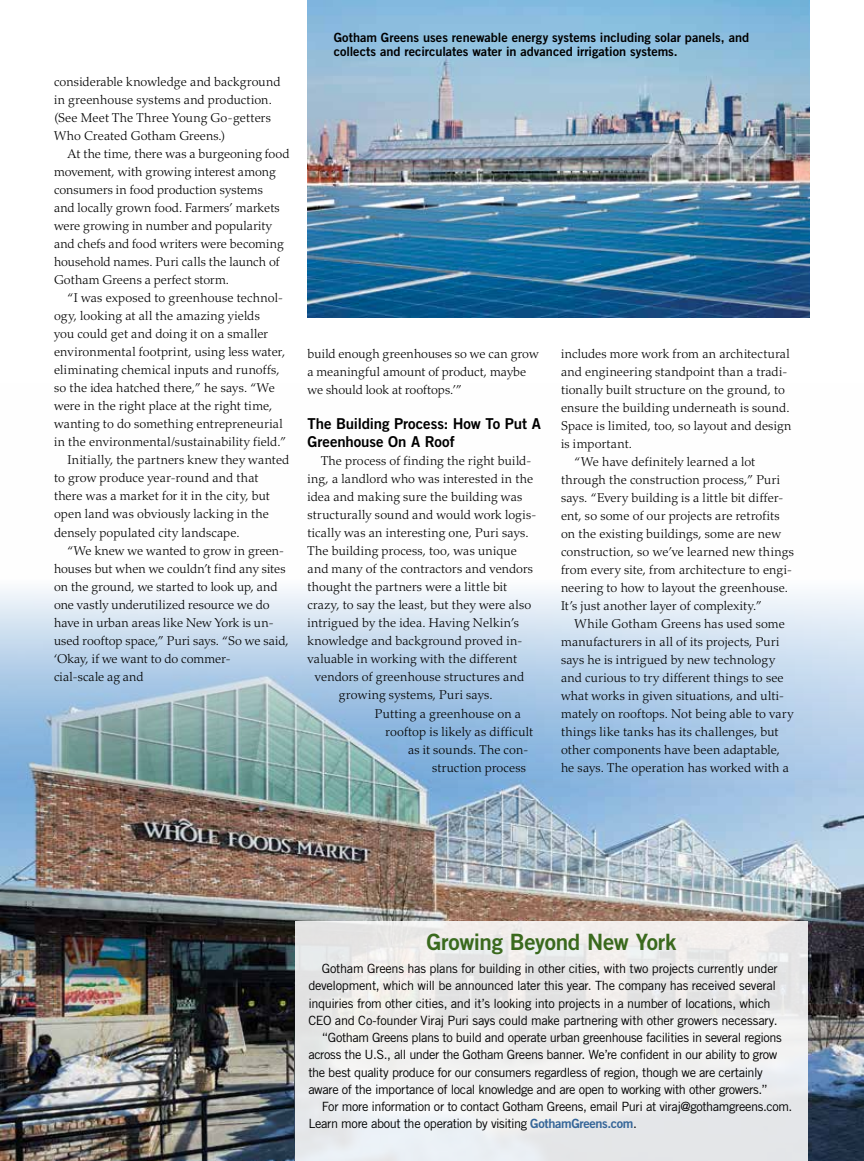
<style>
.page{position:relative;width:864px;height:1161px;background:#fff}
.page>*{position:absolute;margin:0;border:0;box-sizing:border-box;transform-origin:0 0}
.t1{font:22.5px "Trade Gothic LT Std Bd 2";letter-spacing:-.015em;color:#3a691d}
.t2{font:15px/18px "Trade Gothic LT Std Bd 2";letter-spacing:-.005em;color:#000}
.t3{font:300 12.75px/18px "Palatino LT Std";letter-spacing:.01em;color:#000}
.t4{font:12.75px "Trade Gothic LT Std";letter-spacing:-.03em;color:#000}
.t5{font:12.75px/14.2px "Trade Gothic LT Std Bd 2";color:#000}
.s1{font-family:"Trade Gothic LT Std Bd 2";color:#346598}
</style>
<div class="page">
<img style="left:0;top:589px;width:864px;height:572px">
<img style="left:308px;top:0;width:501px;height:318px">
<div style="left:295px;top:921px;width:513px;height:240px;background:#ecedec"></div>
<p class="t3" style="left:54px;top:73px;width:228px">considerable knowledge and background in greenhouse systems and production. (See Meet The Three Young Go-getters Who Created Gotham Greens.)</p>
<p class="t3" style="left:54px;top:145px;width:237px;text-indent:14px">At the time, there was a burgeoning food movement, with growing interest among consumers in food production systems<br>and locally grown food. Farmers’ markets were growing in number and popularity and chefs and food writers were becoming household names. Puri calls the launch of Gotham Greens a perfect storm.</p>
<p class="t3" style="left:68px;top:289px;width:217px">“I was exposed to greenhouse technol-</p>
<p class="t3" style="left:54px;top:307px;width:207px">ogy, looking at all the amazing yields</p>
<p class="t3" style="left:54px;top:325px;width:216px">you could get and doing it on a smaller</p>
<p class="t3" style="left:54px;top:343px;width:233px">environmental footprint, using less water,</p>
<p class="t3" style="left:54px;top:361px;width:227px">eliminating chemical inputs and runoffs,</p>
<p class="t3" style="left:54px;top:379px;width:222px">so the idea hatched there,” he says. “We</p>
<p class="t3" style="left:54px;top:397px;width:220px">were in the right place at the right time,</p>
<p class="t3" style="left:54px;top:415px;width:230px">wanting to do something entrepreneurial</p>
<p class="t3" style="left:54px;top:433px;width:234px">in the environmental/sustainability field.”</p>
<p class="t3" style="left:68px;top:451px;width:223px">Initially, the partners knew they wanted</p>
<p class="t3" style="left:54px;top:469px;width:206px">to grow produce year-round and that</p>
<p class="t3" style="left:54px;top:487px;width:217px">there was a market for it in the city, but</p>
<p class="t3" style="left:54px;top:505px;width:216px">open land was obviously lacking in the</p>
<p class="t3" style="left:54px;top:523px;width:187px">densely populated city landscape.</p>
<p class="t3" style="left:68px;top:541px;width:218px">“We knew we wanted to grow in green-</p>
<p class="t3" style="left:54px;top:559px;width:233px">houses but when we couldn’t find any sites</p>
<p class="t3" style="left:54px;top:577px;width:225px">on the ground, we started to look up, and</p>
<p class="t3" style="left:54px;top:595px;width:217px">one vastly underutilized resource we do</p>
<p class="t3" style="left:54px;top:613px;width:221px">have in urban areas like New York is un-</p>
<p class="t3" style="left:54px;top:631px;width:236px">used rooftop space,” Puri says. “So we said,</p>
<p class="t3" style="left:54px;top:649px;width:178px">‘Okay, if we want to do commer-</p>
<p class="t3" style="left:54px;top:667px;width:91px">cial-scale ag and</p>
<p class="t5" style="left:334px;top:30px;width:417px">Gotham Greens uses renewable energy systems including solar panels, and collects and recirculates water in advanced irrigation systems.</p>
<p class="t3" style="left:307px;top:344px;width:233px">build enough greenhouses so we can grow a meaningful amount of product, maybe we should look at rooftops.’”</p>
<p class="t2" style="left:308px;top:415px;width:235px">The Building Process: How To Put A<br>Greenhouse On A Roof</p>
<p class="t3" style="left:321px;top:452px;width:212px">The process of finding the right build-</p>
<p class="t3" style="left:307px;top:470px;width:227px">ing, a landlord who was interested in the</p>
<p class="t3" style="left:307px;top:488px;width:216px">idea and making sure the building was</p>
<p class="t3" style="left:307px;top:506px;width:231px">structurally sound and would work logis-</p>
<p class="t3" style="left:307px;top:524px;width:223px">tically was an interesting one, Puri says.</p>
<p class="t3" style="left:307px;top:542px;width:211px">The building process, too, was unique</p>
<p class="t3" style="left:307px;top:560px;width:227px">and many of the contractors and vendors</p>
<p class="t3" style="left:307px;top:578px;width:201px">thought the partners were a little bit</p>
<p class="t3" style="left:307px;top:596px;width:225px">crazy, to say the least, but they were also</p>
<p class="t3" style="left:307px;top:614px;width:213px">intrigued by the idea. Having Nelkin’s</p>
<p class="t3" style="left:307px;top:632px;width:217px">knowledge and background proved in-</p>
<p class="t3" style="left:307px;top:650px;width:211px">valuable in working with the different</p>
<p class="t3" style="left:315px;top:668px;width:211px">vendors of greenhouse structures and</p>
<p class="t3" style="left:339px;top:686px;width:155px">growing systems, Puri says.</p>
<p class="t3" style="left:375px;top:704px;width:148px">Putting a greenhouse on a</p>
<p class="t3" style="left:386px;top:722px;width:149px">rooftop is likely as difficult</p>
<p class="t3" style="left:408px;top:740px;width:122px">as it sounds. The con-</p>
<p class="t3" style="left:432px;top:758px;width:96px">struction process</p>
<p class="t3" style="left:561px;top:344px;width:230px">includes more work from an architectural</p>
<p class="t3" style="left:561px;top:362px;width:228px">and engineering standpoint than a tradi-</p>
<p class="t3" style="left:561px;top:380px;width:226px">tionally built structure on the ground, to</p>
<p class="t3" style="left:561px;top:398px;width:230px">ensure the building underneath is sound.</p>
<p class="t3" style="left:561px;top:416px;width:232px">Space is limited, too, so layout and design</p>
<p class="t3" style="left:561px;top:434px;width:72px">is important.</p>
<p class="t3" style="left:575px;top:452px;width:182px">“We have definitely learned a lot</p>
<p class="t3" style="left:561px;top:470px;width:221px">through the construction process,” Puri</p>
<p class="t3" style="left:561px;top:488px;width:224px">says. “Every building is a little bit differ-</p>
<p class="t3" style="left:561px;top:506px;width:220px">ent, so some of our projects are retrofits</p>
<p class="t3" style="left:561px;top:524px;width:222px">on the existing buildings, some are new</p>
<p class="t3" style="left:561px;top:542px;width:234px">construction, so we’ve learned new things</p>
<p class="t3" style="left:561px;top:560px;width:233px">from every site, from architecture to engi-</p>
<p class="t3" style="left:561px;top:578px;width:229px">neering to how to layout the greenhouse.</p>
<p class="t3" style="left:561px;top:596px;width:202px">It’s just another layer of complexity.”</p>
<p class="t3" style="left:575px;top:614px;width:212px">While Gotham Greens has used some</p>
<p class="t3" style="left:561px;top:632px;width:220px">manufacturers in all of its projects, Puri</p>
<p class="t3" style="left:561px;top:650px;width:216px">says he is intrigued by new technology</p>
<p class="t3" style="left:561px;top:668px;width:224px">and curious to try different things to see</p>
<p class="t3" style="left:561px;top:686px;width:225px">what works in given situations, and ulti-</p>
<p class="t3" style="left:561px;top:704px;width:234px">mately on rooftops. Not being able to vary</p>
<p class="t3" style="left:561px;top:722px;width:219px">things like tanks has its challenges, but</p>
<p class="t3" style="left:561px;top:740px;width:221px">other components have been adaptable,</p>
<p class="t3" style="left:561px;top:758px;width:229px">he says. The operation has worked with a</p>
<h1 class="t1" style="left:426px;top:928px;width:251px">Growing Beyond New York</h1>
<p class="t4" style="left:322px;top:961px;width:458px">Gotham Greens has plans for building in other cities, with two projects currently under</p>
<p class="t4" style="left:308px;top:978px;width:469px">development, which will be announced later this year. The company has received several</p>
<p class="t4" style="left:308px;top:995px;width:464px">inquiries from other cities, and it’s looking into projects in a number of locations, which</p>
<p class="t4" style="left:308px;top:1013px;width:471px">CEO and Co-founder Viraj Puri says could make partnering with other growers necessary.</p>
<p class="t4" style="left:322px;top:1030px;width:461px">“Gotham Greens plans to build and operate urban greenhouse facilities in several regions</p>
<p class="t4" style="left:308px;top:1047px;width:471px">across the U.S., all under the Gotham Greens banner. We’re confident in our ability to grow</p>
<p class="t4" style="left:308px;top:1064px;width:456px">the best quality produce for our consumers regardless of region, though we are certainly</p>
<p class="t4" style="left:308px;top:1082px;width:461px">aware of the importance of local knowledge and are open to working with other growers.”</p>
<p class="t4" style="left:322px;top:1099px;width:472px">For more information or to contact Gotham Greens, email Puri at viraj@gothamgreens.com.</p>
<p class="t4" style="left:308px;top:1116px;width:330px">Learn more about the operation by visiting <span class="s1">GothamGreens.com</span>.</p>
</div>
